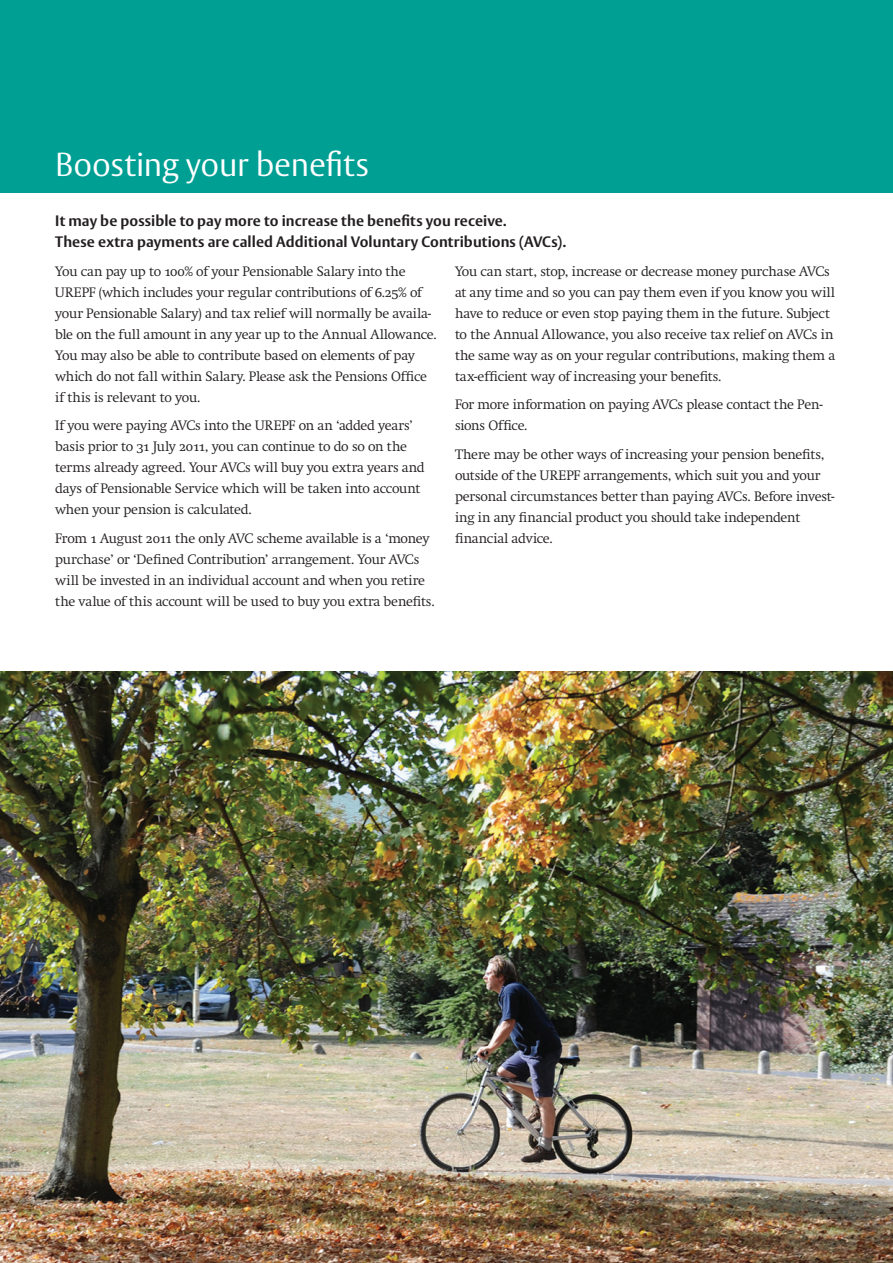
<style>
.page{position:relative;width:893px;height:1263px;background:#fff}
.page>*{position:absolute;margin:0;border:0;box-sizing:border-box;transform-origin:0 0}
.RDG_A4C_Heading_1{font:33px "Rdg Vesta";letter-spacing:-.005em;color:#fff}
.URPS_Intro{font:700 15px/21px "Rdg Vesta";letter-spacing:.005em;color:#231f20}
.RDG_A4C_Body_text{font:13.5px/21px "Rdg Swift";letter-spacing:-.015em;color:#231f20}
</style>
<div class="page">
<div style="left:0;top:0;width:893px;height:192px;background:#009f94"></div>
<img style="left:0;top:672px;width:893px;height:591px">
<p class="RDG_A4C_Heading_1" style="left:55px;top:145px;width:315px">Boosting your benefits</p>
<p class="URPS_Intro" style="left:55px;top:211px;width:512px">It may be possible to pay more to increase the benefits you receive.<br>These extra payments are called Additional Voluntary Contributions (AVCs).</p>
<p class="RDG_A4C_Body_text" style="left:55px;top:261px;width:383px">You can pay up to 100% of your Pensionable Salary into the UREPF (which includes your regular contributions of 6.25% of your Pensionable Salary) and tax relief will normally be availa&shy;ble on the full amount in any year up to the Annual Allowance.<br>You may also be able to contribute based on elements of pay which do not fall within Salary. Please ask the Pensions Office if this is relevant to you.</p>
<p class="RDG_A4C_Body_text" style="left:55px;top:415px;width:371px">If you were paying AVCs into the UREPF on an ‘added years’ basis prior to 31 July 2011, you can continue to do so on the terms already agreed. Your AVCs will buy you extra years and days of Pensionable Service which will be taken into account when your pension is calculated.</p>
<p class="RDG_A4C_Body_text" style="left:55px;top:528px;width:381px">From 1 August 2011 the only AVC scheme available is a ‘money purchase’ or ‘Defined Contribution’ arrangement. Your AVCs will be invested in an individual account and when you retire the value of this account will be used to buy you extra benefits.</p>
<p class="RDG_A4C_Body_text" style="left:455px;top:261px;width:382px">You can start, stop, increase or decrease money purchase AVCs at any time and so you can pay them even if you know you will have to reduce or even stop paying them in the future. Subject to the Annual Allowance, you also receive tax relief on AVCs in the same way as on your regular contributions, making them a tax-efficient way of increasing your benefits.</p>
<p class="RDG_A4C_Body_text" style="left:455px;top:394px;width:369px">For more information on paying AVCs please contact the Pen&shy;sions Office.</p>
<p class="RDG_A4C_Body_text" style="left:455px;top:444px;width:381px">There may be other ways of increasing your pension benefits, outside of the UREPF arrangements, which suit you and your personal circumstances better than paying AVCs. Before invest&shy;ing in any financial product you should take independent financial advice.</p>
</div>
